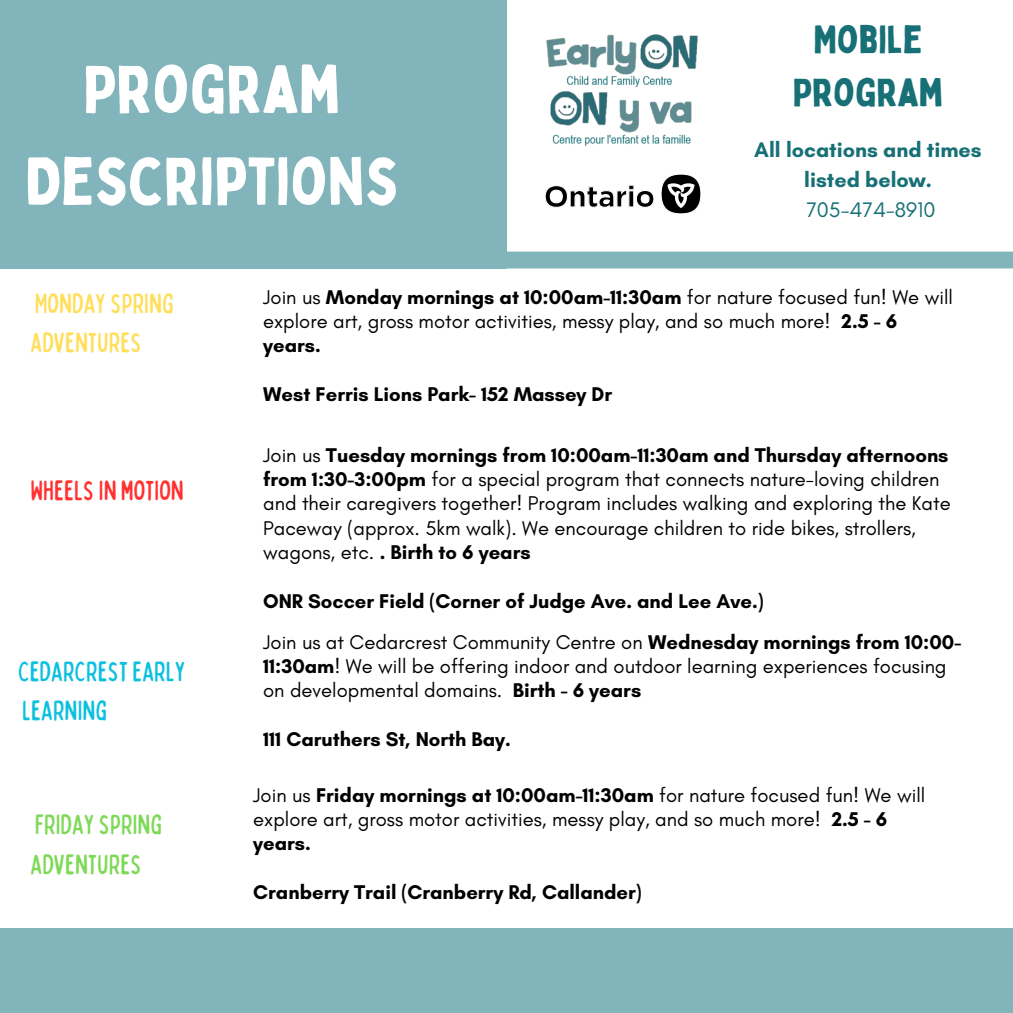
<style>
.page{position:relative;width:1013px;height:1013px;background:#fff}
.page>*{position:absolute;margin:0;border:0;box-sizing:border-box;transform-origin:0 0}
.t1{font:66px/91.9px "Bobby Jones";color:#fff;text-align:center}
.t2{font:38.5px/53.5px "Bobby Jones";color:#167076;text-align:center}
.t3{font:condensed 28.12px/39.4px "Bobby Jones Soft";color:#0cc0df}
.t4{font:condensed 28.12px/39.4px "Bobby Jones Soft";color:#ffde59}
.t5{font:condensed 28.12px/39.4px "Bobby Jones Soft";color:#7ed957}
.t6{font:condensed 28.12px "Bobby Jones Soft";color:#ff3131}
.t7{font:700 21.5px/30px "Glacial Indifference";color:#167076;text-align:center}
.t8{font:21.5px "Glacial Indifference";color:#167076}
.t9{font:20.25px/24.4px "Glacial Indifference";color:#000}
.t10{font:700 20.25px "Glacial Indifference";color:#000}
.s1{font-weight:700}
</style>
<div class="page">
<div style="left:0;top:0;width:506px;height:268px;background:#82b4bb"></div>
<img style="left:546px;top:34px;width:152px;height:112px">
<img style="left:545px;top:175px;width:155px;height:39px">
<div style="left:253px;top:251px;width:759px;height:17px;background:#82b4bb"></div>
<div style="left:0;top:927px;width:1012px;height:85px;background:#82b4bb"></div>
<p class="t1" style="left:25px;top:42px;width:375px">PROGRAM<br>DESCRIPTIONS</p>
<p class="t2" style="left:793px;top:11px;width:152px">MOBILE<br>PROGRAM</p>
<p class="t7" style="left:754px;top:134px;width:229px">All locations and times listed below.</p>
<h4 class="t8" style="left:806px;top:196px;width:131px">705-474-8910</h4>
<h1 class="t4" style="left:31px;top:282px;width:145px">MONDAY SPRING<br>ADVENTURES</h1>
<h2 class="t6" style="left:31px;top:472px;width:155px">WHEELS IN MOTION</h2>
<p class="t3" style="left:18px;top:650px;width:169px">CEDARCREST EARLY<br>LEARNING</p>
<p class="t5" style="left:31px;top:804px;width:133px">FRIDAY SPRING<br>ADVENTURES</p>
<h4 class="t9" style="left:263px;top:284px;width:691px">Join us <span class="s1">Monday mornings at 10:00am-11:30am</span> for nature focused fun! We will explore art, gross motor activities, messy play, and so much more! <span class="s1">2.5 - 6 years.</span></h4>
<h3 class="t10" style="left:263px;top:382px;width:350px">West Ferris Lions Park- 152 Massey Dr</h3>
<h3 class="t9" style="left:263px;top:442px;width:689px">Join us <span class="s1">Tuesday mornings from 10:00am-11:30am and Thursday afternoons from 1:30-3:00pm</span> for a special program that connects nature-loving children and their caregivers together! Program includes walking and exploring the Kate Paceway (approx. 5km walk). We encourage children to ride bikes, strollers, wagons, etc. <span class="s1">. Birth to 6 years</span></h3>
<p class="t10" style="left:263px;top:588px;width:502px">ONR Soccer Field (Corner of Judge Ave. and Lee Ave.)</p>
<h4 class="t9" style="left:263px;top:629px;width:699px">Join us at Cedarcrest Community Centre on <span class="s1">Wednesday mornings from 10:00-<br>11:30am</span>! We will be offering indoor and outdoor learning experiences focusing on developmental domains.</h4>
<p class="t10" style="left:513px;top:678px;width:130px">Birth - 6 years</p>
<p class="t10" style="left:263px;top:727px;width:249px">111 Caruthers St, North Bay.</p>
<h4 class="t9" style="left:253px;top:782px;width:673px">Join us <span class="s1">Friday mornings at 10:00am-11:30am</span> for nature focused fun! We will explore art, gross motor activities, messy play, and so much more! <span class="s1">2.5 - 6 years.</span></h4>
<h3 class="t10" style="left:253px;top:879px;width:390px">Cranberry Trail (Cranberry Rd, Callander)</h3>
</div>
